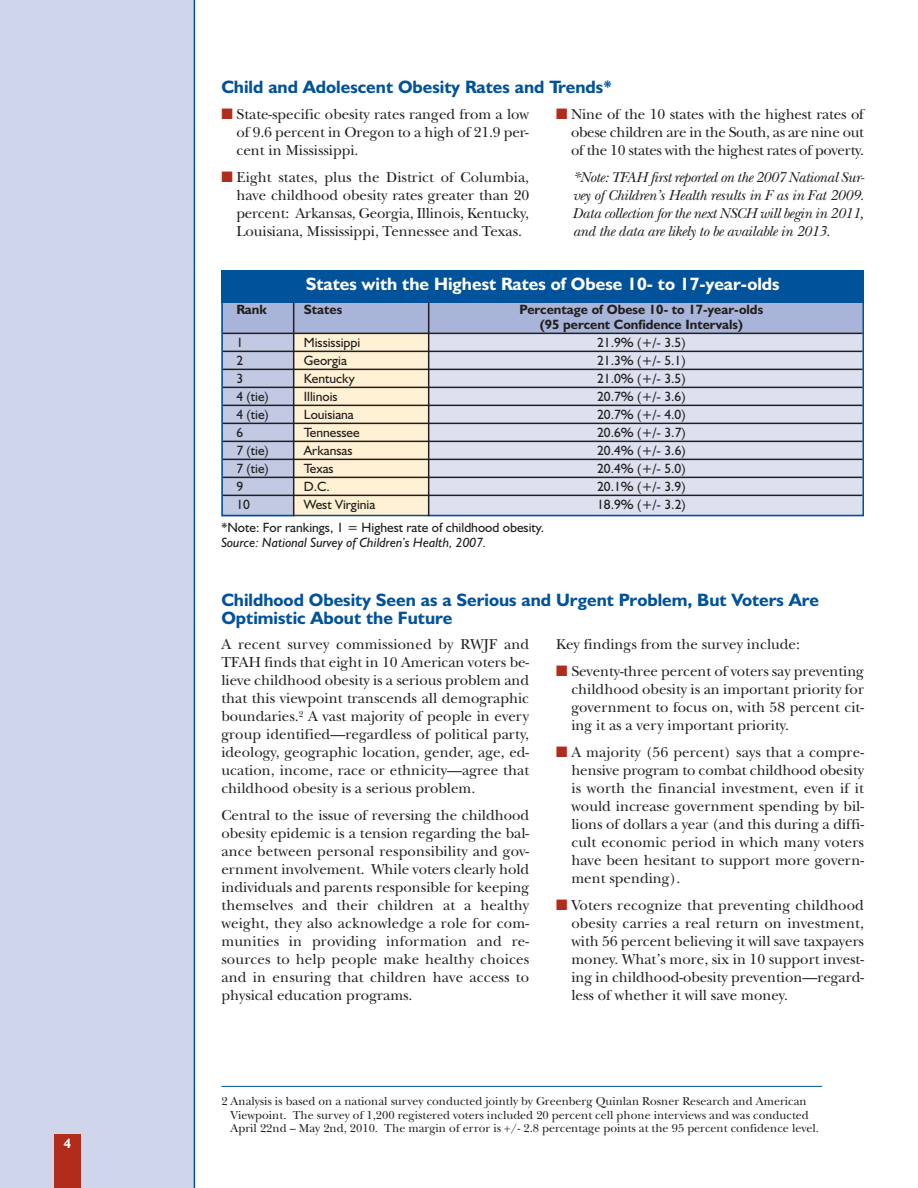
<style>
.page{position:relative;width:918px;height:1188px;background:#fff}
.page>*{position:absolute;margin:0;border:0;box-sizing:border-box;transform-origin:0 0}
.t1{font:700 18px/18px "Humanist 521 BT";color:#00529b}
.t2{font:700 18px "Humanist 521 BT";color:#fff}
.t3{font:15px/18px "New Baskerville";color:#231f20;text-align:justify}
.t4{font:italic 15px/18px "New Baskerville";letter-spacing:-.02em;color:#231f20;text-align:justify}
.t5{font:13.5px "Humanist 521 BT";color:#231f20}
.t6{font:700 13.5px/15px "Humanist 521 BT";color:#231f20;text-align:center}
.t7{font:italic 13.5px "Humanist 521 BT";color:#231f20}
.t8{font:700 13.5px "Humanist 521 BT";color:#fff}
.t9{font:12px/13.5px "New Baskerville";color:#231f20}
.s1{color:#b12c1b}
</style>
<div class="page">
<div style="left:0;top:0;width:194px;height:1188px;background:#cfd5ea"></div>
<hr style="left:194px;top:0;width:1px;height:1188px;background:#00529b">
<div style="left:54px;top:1134px;width:27px;height:54px;background:#b12c1b"></div>
<div style="left:221px;top:270px;width:73px;height:246px;background:#c1c9e3"></div>
<div style="left:429px;top:270px;width:435px;height:246px;background:#dce0ef"></div>
<div style="left:294px;top:270px;width:134px;height:246px;background:#fff1d4"></div>
<div style="left:221px;top:270px;width:643px;height:63px;background:#a8b5d8"></div>
<div style="left:221px;top:270px;width:643px;height:32px;background:#00529b"></div>
<div style="left:221px;top:270px;width:643px;height:246px;border:2px solid #00529b"></div>
<hr style="left:223px;top:333px;width:639px;height:1px;background:#231f20">
<hr style="left:223px;top:351px;width:639px;height:1px;background:#231f20">
<hr style="left:223px;top:369px;width:639px;height:1px;background:#231f20">
<hr style="left:223px;top:387px;width:639px;height:1px;background:#231f20">
<hr style="left:223px;top:405px;width:639px;height:1px;background:#231f20">
<hr style="left:223px;top:423px;width:639px;height:1px;background:#231f20">
<hr style="left:223px;top:441px;width:639px;height:1px;background:#231f20">
<hr style="left:223px;top:459px;width:639px;height:1px;background:#231f20">
<hr style="left:223px;top:477px;width:639px;height:1px;background:#231f20">
<hr style="left:223px;top:495px;width:639px;height:1px;background:#231f20">
<hr style="left:293px;top:302px;width:1px;height:214px;background:#231f20">
<hr style="left:428px;top:302px;width:1px;height:214px;background:#231f20">
<hr style="left:221px;top:1086px;width:601px;height:1px;background:#00529b">
<p class="t8" style="left:64px;top:1138px;width:9px">4</p>
<p class="t1" style="left:221px;top:80px;width:392px">Child and Adolescent Obesity Rates and Trends*</p>
<p class="t3" style="left:237px;top:107px;width:294px;text-indent:-15px"><span class="s1">■</span> State-specific obesity rates ranged from a low of 9.6 percent in Oregon to a high of 21.9 per&shy;cent in Mississippi.</p>
<p class="t3" style="left:236px;top:170px;width:294px;text-indent:-15px"><span class="s1">■</span> Eight states, plus the District of Columbia, have childhood obesity rates greater than 20 percent: Arkansas, Georgia, Illinois, Kentucky, Louisiana, Mississippi, Tennessee and Texas.</p>
<p class="t3" style="left:571px;top:107px;width:295px;text-indent:-15px"><span class="s1">■</span> Nine of the 10 states with the highest rates of obese children are in the South, as are nine out of the 10 states with the highest rates of poverty.</p>
<p class="t4" style="left:573px;top:170px;width:293px">*Note: TFAH first reported on the 2007 National Sur&shy;vey of Children’s Health results in F as in Fat 2009.<br>Data collection for the next NSCH will begin in 2011, and the data are likely to be available in 2013.</p>
<p class="t2" style="left:306px;top:278px;width:475px">States with the Highest Rates of Obese 10- to 17-year-olds</p>
<p class="t6" style="left:236px;top:303px;width:32px">Rank</p>
<p class="t6" style="left:304px;top:303px;width:40px">States</p>
<p class="t6" style="left:519px;top:303px;width:245px">Percentage of Obese 10- to 17-year-olds (95 percent Confidence Intervals)</p>
<p class="t5" style="left:236px;top:338px;width:8px">1</p>
<p class="t5" style="left:304px;top:338px;width:58px">Mississippi</p>
<p class="t5" style="left:597px;top:338px;width:90px">21.9% (+/- 3.5)</p>
<p class="t5" style="left:236px;top:356px;width:8px">2</p>
<p class="t5" style="left:304px;top:356px;width:45px">Georgia</p>
<p class="t5" style="left:597px;top:356px;width:90px">21.3% (+/- 5.1)</p>
<p class="t5" style="left:236px;top:374px;width:8px">3</p>
<p class="t5" style="left:304px;top:374px;width:52px">Kentucky</p>
<p class="t5" style="left:597px;top:374px;width:90px">21.0% (+/- 3.5)</p>
<p class="t5" style="left:236px;top:392px;width:34px">4 (tie)</p>
<p class="t5" style="left:304px;top:392px;width:35px">Illinois</p>
<p class="t5" style="left:597px;top:392px;width:90px">20.7% (+/- 3.6)</p>
<p class="t5" style="left:236px;top:410px;width:34px">4 (tie)</p>
<p class="t5" style="left:304px;top:410px;width:51px">Louisiana</p>
<p class="t5" style="left:597px;top:410px;width:90px">20.7% (+/- 4.0)</p>
<p class="t5" style="left:236px;top:428px;width:8px">6</p>
<p class="t5" style="left:304px;top:428px;width:57px">Tennessee</p>
<p class="t5" style="left:597px;top:428px;width:90px">20.6% (+/- 3.7)</p>
<p class="t5" style="left:236px;top:446px;width:34px">7 (tie)</p>
<p class="t5" style="left:304px;top:446px;width:50px">Arkansas</p>
<p class="t5" style="left:597px;top:446px;width:90px">20.4% (+/- 3.6)</p>
<p class="t5" style="left:236px;top:464px;width:34px">7 (tie)</p>
<p class="t5" style="left:304px;top:464px;width:31px">Texas</p>
<p class="t5" style="left:597px;top:464px;width:90px">20.4% (+/- 5.0)</p>
<p class="t5" style="left:236px;top:482px;width:8px">9</p>
<p class="t5" style="left:304px;top:482px;width:28px">D.C.</p>
<p class="t5" style="left:597px;top:482px;width:90px">20.1% (+/- 3.9)</p>
<p class="t5" style="left:236px;top:500px;width:15px">10</p>
<p class="t5" style="left:304px;top:500px;width:73px">West Virginia</p>
<p class="t5" style="left:597px;top:500px;width:90px">18.9% (+/- 3.2)</p>
<p class="t5" style="left:221px;top:523px;width:324px">*Note: For rankings, 1 = Highest rate of childhood obesity.</p>
<p class="t7" style="left:221px;top:538px;width:267px">Source: National Survey of Children’s Health, 2007.</p>
<p class="t1" style="left:221px;top:593px;width:599px">Childhood Obesity Seen as a Serious and Urgent Problem, But Voters Are<br>Optimistic About the Future</p>
<p class="t3" style="left:221px;top:637px;width:309px">A recent survey commissioned by RWJF and TFAH finds that eight in 10 American voters be&shy;lieve childhood obesity is a serious problem and that this viewpoint transcends all demographic boundaries.<sup>2</sup> A vast majority of people in every group identified—regardless of political party, ideology, geographic location, gender, age, ed&shy;ucation, income, race or ethnicity—agree that childhood obesity is a serious problem.</p>
<p class="t3" style="left:221px;top:808px;width:309px">Central to the issue of reversing the childhood obesity epidemic is a tension regarding the bal&shy;ance between personal responsibility and gov&shy;ernment involvement. While voters clearly hold individuals and parents responsible for keeping themselves and their children at a healthy weight, they also acknowledge a role for com&shy;munities in providing information and re&shy;sources to help people make healthy choices and in ensuring that children have access to physical education programs.</p>
<p class="t3" style="left:556px;top:637px;width:245px">Key findings from the survey include:</p>
<p class="t3" style="left:571px;top:664px;width:294px;text-indent:-15px"><span class="s1">■</span> Seventy-three percent of voters say preventing childhood obesity is an important priority for government to focus on, with 58 percent cit&shy;ing it as a very important priority.</p>
<p class="t3" style="left:571px;top:745px;width:294px;text-indent:-15px"><span class="s1">■</span> A majority (56 percent) says that a compre&shy;hensive program to combat childhood obesity is worth the financial investment, even if it would increase government spending by bil&shy;lions of dollars a year (and this during a diffi&shy;cult economic period in which many voters have been hesitant to support more govern&shy;ment spending).</p>
<p class="t3" style="left:571px;top:898px;width:294px;text-indent:-15px"><span class="s1">■</span> Voters recognize that preventing childhood obesity carries a real return on investment, with 56 percent believing it will save taxpayers money. What’s more, six in 10 support invest&shy;ing in childhood-obesity prevention—regard&shy;less of whether it will save money.</p>
<p class="t9" style="left:231px;top:1096px;width:590px;text-indent:-9px">2 Analysis is based on a national survey conducted jointly by Greenberg Quinlan Rosner Research and American<br>Viewpoint. The survey of 1,200 registered voters included 20 percent cell phone interviews and was conducted<br>April 22nd – May 2nd, 2010. The margin of error is +/- 2.8 percentage points at the 95 percent confidence level.</p>
</div>
